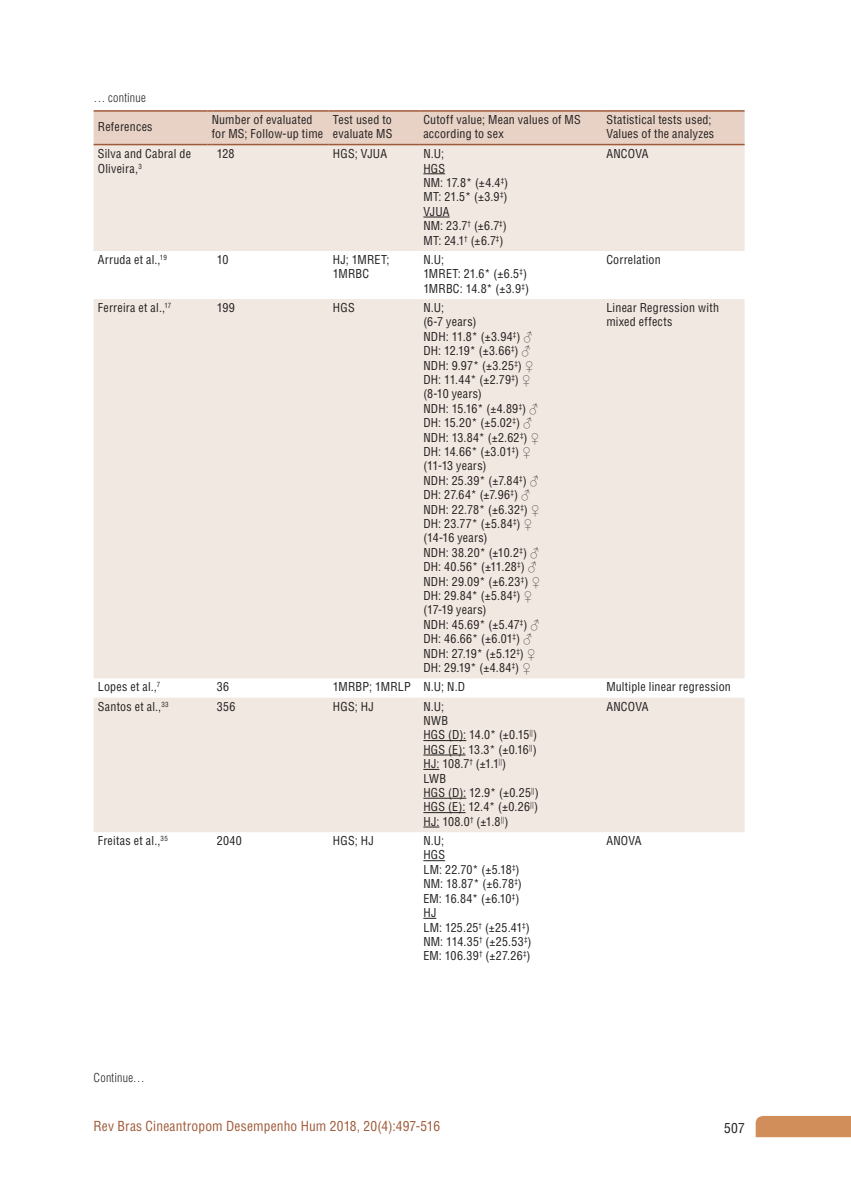
<style>
.page{position:relative;width:851px;height:1191px;background:#fff}
.page>*{position:absolute;margin:0;border:0;box-sizing:border-box;transform-origin:0 0}
.t1{font:condensed 13.5px "Helvetica LT Std";letter-spacing:.01em;color:#9f5a39}
.t2{font:condensed 13.5px "Helvetica LT Std";color:#231f20}
.t3{font:condensed 12px/14.4px "Helvetica LT Std";letter-spacing:.02em;color:#231f20}
.t4{font:300 condensed 12px "Helvetica LT Std";letter-spacing:.015em;color:#231f20}
.s1{font-family:"Arial";font-stretch:normal}
</style>
<div class="page">
<div style="left:755px;top:1116px;width:95px;height:21px;background:#d18d5a"></div>
<svg style="left:94px;top:145px;width:650px;height:687px;background:#f2eae3"></svg>
<svg style="left:94px;top:110px;width:650px;height:35px;background:#e3cbbd"></svg>
<hr style="left:212px;top:144px;width:116px;height:1px;background:#9f5a39">
<hr style="left:328px;top:144px;width:91px;height:1px;background:#9f5a39">
<hr style="left:419px;top:144px;width:183px;height:1px;background:#9f5a39">
<hr style="left:602px;top:144px;width:142px;height:1px;background:#9f5a39">
<svg style="left:423px;top:173px;width:22px;height:1px"></svg>
<svg style="left:423px;top:217px;width:26px;height:1px"></svg>
<hr style="left:423px;top:740px;width:43px;height:1px;background:#231f20">
<hr style="left:423px;top:754px;width:42px;height:1px;background:#231f20">
<svg style="left:423px;top:769px;width:16px;height:1px"></svg>
<hr style="left:423px;top:798px;width:43px;height:1px;background:#231f20">
<hr style="left:423px;top:812px;width:42px;height:1px;background:#231f20">
<svg style="left:423px;top:826px;width:16px;height:1px"></svg>
<svg style="left:423px;top:860px;width:22px;height:1px"></svg>
<svg style="left:423px;top:918px;width:13px;height:1px"></svg>
<p class="t4" style="left:94px;top:90px;width:54px">… continue</p>
<p class="t3" style="left:98px;top:119px;width:56px">References</p>
<p class="t3" style="left:212px;top:112px;width:113px">Number of evaluated for MS; Follow-up time</p>
<p class="t3" style="left:333px;top:112px;width:61px">Test used to evaluate MS</p>
<p class="t3" style="left:423px;top:112px;width:159px">Cutoff value; Mean values of MS according to sex</p>
<p class="t3" style="left:606px;top:112px;width:109px">Statistical tests used;<br>Values of the analyzes</p>
<p class="t3" style="left:98px;top:146px;width:95px">Silva and Cabral de<br>Oliveira,<sup>3</sup></p>
<p class="t3" style="left:217px;top:146px;width:19px">128</p>
<p class="t3" style="left:333px;top:146px;width:56px">HGS; VJUA</p>
<p class="t3" style="left:423px;top:146px;width:86px">N.U;<br>HGS<br>NM: 17.8* (±4.4<sup>‡</sup>)<br>MT: 21.5* (±3.9<sup>‡</sup>)<br>VJUA<br>NM: 23.7<sup>†</sup> (±6.7<sup>‡</sup>)<br>MT: 24.1<sup>†</sup> (±6.7<sup>‡</sup>)</p>
<p class="t3" style="left:606px;top:146px;width:44px">ANCOVA</p>
<p class="t3" style="left:98px;top:252px;width:70px">Arruda et al.,<sup>19</sup></p>
<p class="t3" style="left:217px;top:252px;width:13px">10</p>
<p class="t3" style="left:333px;top:252px;width:58px">HJ; 1MRET;<br>1MRBC</p>
<p class="t3" style="left:423px;top:252px;width:107px">N.U;<br>1MRET: 21.6* (±6.5<sup>‡</sup>)<br>1MRBC: 14.8* (±3.9<sup>‡</sup>)</p>
<p class="t3" style="left:606px;top:252px;width:56px">Correlation</p>
<p class="t3" style="left:98px;top:300px;width:75px">Ferreira et al.,<sup>17</sup></p>
<p class="t3" style="left:217px;top:300px;width:20px">199</p>
<p class="t3" style="left:333px;top:300px;width:23px">HGS</p>
<p class="t3" style="left:423px;top:300px;width:118px">N.U;<br>(6-7 years)<br>NDH: 11.8* (±3.94<sup>‡</sup>) <span class="s1">♂<br></span>DH: 12.19* (±3.66<sup>‡</sup>) <span class="s1">♂<br></span>NDH: 9.97* (±3.25<sup>‡</sup>) <span class="s1">♀<br></span>DH: 11.44* (±2.79<sup>‡</sup>) <span class="s1">♀ </span>(8-10 years)<br>NDH: 15.16* (±4.89<sup>‡</sup>) <span class="s1">♂<br></span>DH: 15.20* (±5.02<sup>‡</sup>) <span class="s1">♂<br></span>NDH: 13.84* (±2.62<sup>‡</sup>) <span class="s1">♀<br></span>DH: 14.66* (±3.01<sup>‡</sup>) <span class="s1">♀ </span>(11-13 years)<br>NDH: 25.39* (±7.84<sup>‡</sup>) <span class="s1">♂<br></span>DH: 27.64* (±7.96<sup>‡</sup>) <span class="s1">♂<br></span>NDH: 22.78* (±6.32<sup>‡</sup>) <span class="s1">♀<br></span>DH: 23.77* (±5.84<sup>‡</sup>) <span class="s1">♀ </span>(14-16 years)<br>NDH: 38.20* (±10.2<sup>‡</sup>) <span class="s1">♂<br></span>DH: 40.56* (±11.28<sup>‡</sup>) <span class="s1">♂<br></span>NDH: 29.09* (±6.23<sup>‡</sup>) <span class="s1">♀<br></span>DH: 29.84* (±5.84<sup>‡</sup>) <span class="s1">♀ </span>(17-19 years)<br>NDH: 45.69* (±5.47<sup>‡</sup>) <span class="s1">♂<br></span>DH: 46.66* (±6.01<sup>‡</sup>) <span class="s1">♂<br></span>NDH: 27.19* (±5.12<sup>‡</sup>) <span class="s1">♀<br></span>DH: 29.19* (±4.84<sup>‡</sup>) <span class="s1">♀</span></p>
<p class="t3" style="left:606px;top:300px;width:114px">Linear Regression with mixed effects</p>
<p class="t3" style="left:98px;top:679px;width:64px">Lopes et al.,<sup>7</sup></p>
<p class="t3" style="left:217px;top:679px;width:14px">36</p>
<p class="t3" style="left:333px;top:679px;width:134px">1MRBP; 1MRLP N.U; N.D</p>
<p class="t3" style="left:606px;top:679px;width:126px">Multiple linear regression</p>
<p class="t3" style="left:98px;top:699px;width:72px">Santos et al.,<sup>33</sup></p>
<p class="t3" style="left:217px;top:699px;width:20px">356</p>
<p class="t3" style="left:333px;top:699px;width:42px">HGS; HJ</p>
<p class="t3" style="left:423px;top:699px;width:117px">N.U;<br>NWB<br>HGS (D): 14.0* (±0.15<sup>||</sup>)<br>HGS (E): 13.3* (±0.16<sup>||</sup>)<br>HJ: 108.7<sup>†</sup> (±1.1<sup>||</sup>)<br>LWB<br>HGS (D): 12.9* (±0.25<sup>||</sup>)<br>HGS (E): 12.4* (±0.26<sup>||</sup>)<br>HJ: 108.0<sup>†</sup> (±1.8<sup>||</sup>)</p>
<p class="t3" style="left:606px;top:699px;width:44px">ANCOVA</p>
<p class="t3" style="left:98px;top:833px;width:71px">Freitas et al.,<sup>35</sup></p>
<p class="t3" style="left:217px;top:833px;width:27px">2040</p>
<p class="t3" style="left:333px;top:833px;width:42px">HGS; HJ</p>
<p class="t3" style="left:423px;top:833px;width:110px">N.U;<br>HGS<br>LM: 22.70* (±5.18<sup>‡</sup>)<br>NM: 18.87* (±6.78<sup>‡</sup>)<br>EM: 16.84* (±6.10<sup>‡</sup>)<br>HJ<br>LM: 125.25<sup>†</sup> (±25.41<sup>‡</sup>)<br>NM: 114.35<sup>†</sup> (±25.53<sup>‡</sup>)<br>EM: 106.39<sup>†</sup> (±27.26<sup>‡</sup>)</p>
<p class="t3" style="left:606px;top:833px;width:37px">ANOVA</p>
<p class="t4" style="left:94px;top:1070px;width:53px">Continue…</p>
<p class="t1" style="left:94px;top:1118px;width:348px">Rev Bras Cineantropom Desempenho Hum 2018, 20(4):497-516</p>
<p class="t2" style="left:724px;top:1120px;width:22px">507</p>
</div>
